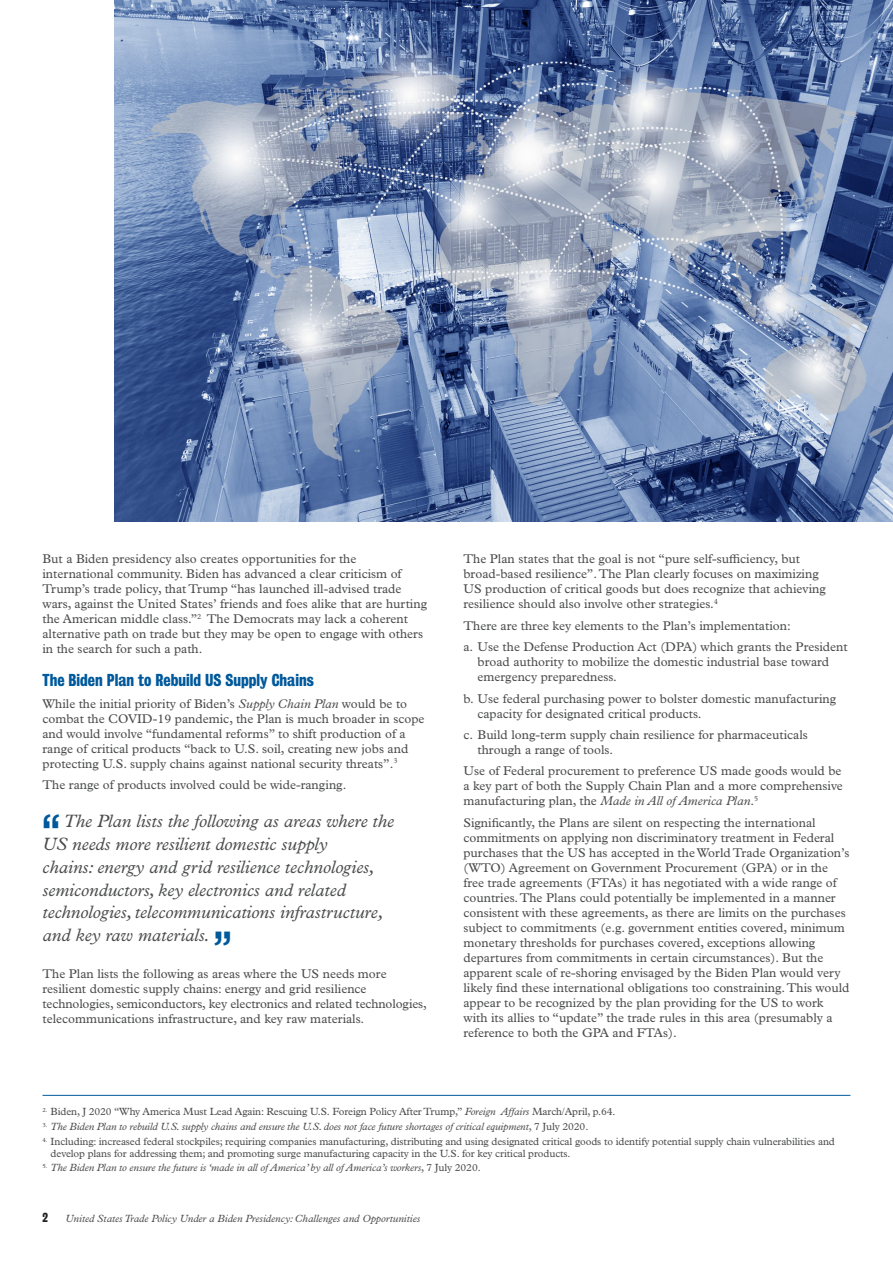
<style>
.page{position:relative;width:893px;height:1263px;background:#fff}
.page>*{position:absolute;margin:0;border:0;box-sizing:border-box;transform-origin:0 0}
.Body_Text{font:700 40.8px "Bureau Grot Condensed";color:#00599b}
.Body_Text-2{font:italic 18px/23px "Plantin MT Std";color:#4b4c4d}
.t1{font:700 15.75px "Bureau Grot Condensed";color:#00599b}
.Body_Text-3{font:12.75px/15px "Plantin MT Std";color:#4b4c4d}
.t2{font:700 12px "Bureau Grot Condensed";color:#231f20}
.Footnotes{font:10.5px/11.7px "Plantin MT Std";letter-spacing:-.01em;color:#4b4c4d}
.Footnotes-2{font:italic 10.5px "Plantin MT Std";letter-spacing:-.01em;color:#4b4c4d}
.s1{font-style:italic}
.s2{font-style:normal}
</style>
<div class="page">
<hr style="left:43px;top:1095px;width:807px;height:1px;background:#00599b">
<img style="left:115px;top:0;width:778px;height:521px">
<p class="Body_Text-3" style="left:43px;top:552px;width:386px">But a Biden presidency also creates opportunities for the international community. Biden has advanced a clear criticism of Trump’s trade policy, that Trump “has launched ill-advised trade wars, against the United States’ friends and foes alike that are hurting the American middle class.”<sup>2</sup> The Democrats may lack a coherent alternative path on trade but they may be open to engage with others in the search for such a path.</p>
<h2 class="t1" style="left:43px;top:671px;width:273px">The Biden Plan to Rebuild US Supply Chains</h2>
<p class="Body_Text-3" style="left:43px;top:696px;width:383px">While the initial priority of Biden’s <span class="s1">Supply Chain Plan</span> would be to combat the COVID-19 pandemic, the Plan is much broader in scope and would involve “fundamental reforms” to shift production of a range of critical products “back to U.S. soil, creating new jobs and protecting U.S. supply chains against national security threats”.<sup>3</sup></p>
<p class="Body_Text-3" style="left:43px;top:777px;width:305px">The range of products involved could be wide-ranging.</p>
<p class="Body_Text" style="left:43px;top:807px;width:19px">“</p>
<p class="Body_Text-2" style="left:43px;top:809px;width:353px;text-indent:21px">The Plan lists the following as areas where the US needs more resilient domestic supply<br>chains: energy and grid resilience technologies, semiconductors, key electronics and related technologies, telecommunications infrastructure, and key raw materials.</p>
<p class="Body_Text" style="left:214px;top:923px;width:19px">”</p>
<p class="Body_Text-3" style="left:43px;top:966px;width:386px">The Plan lists the following as areas where the US needs more resilient domestic supply chains: energy and grid resilience technologies, semiconductors, key electronics and related technologies, telecommunications infrastructure, and key raw materials.</p>
<p class="Body_Text-3" style="left:463px;top:552px;width:364px">The Plan states that the goal is not “pure self-sufficiency, but broad-based resilience”. The Plan clearly focuses on maximizing US production of critical goods but does recognize that achieving resilience should also involve other strategies.<sup>4</sup></p>
<p class="Body_Text-3" style="left:463px;top:618px;width:329px">There are three key elements to the Plan’s implementation:</p>
<p class="Body_Text-3" style="left:478px;top:639px;width:372px;text-indent:-14px">a. Use the Defense Production Act (DPA) which grants the President broad authority to mobilize the domestic industrial base toward emergency preparedness.</p>
<p class="Body_Text-3" style="left:478px;top:691px;width:360px;text-indent:-14px">b. Use federal purchasing power to bolster domestic manufacturing capacity for designated critical products.</p>
<p class="Body_Text-3" style="left:478px;top:727px;width:332px;text-indent:-14px">c. Build long-term supply chain resilience for pharmaceuticals through a range of tools.</p>
<p class="Body_Text-3" style="left:463px;top:764px;width:381px;text-align:justify">Use of Federal procurement to preference US made goods would be a key part of both the Supply Chain Plan and a more comprehensive manufacturing plan, the <span class="s1">Made in All of America Plan</span>.<sup>5</sup></p>
<p class="Body_Text-3" style="left:463px;top:815px;width:387px">Significantly, the Plans are silent on respecting the international commitments on applying non discriminatory treatment in Federal purchases that the US has accepted in the World Trade Organization’s (WTO) Agreement on Government Procurement (GPA) or in the free trade agreements (FTAs) it has negotiated with a wide range of countries. The Plans could potentially be implemented in a manner consistent with these agreements, as there are limits on the purchases subject to commitments (e.g. government entities covered, minimum monetary thresholds for purchases covered, exceptions allowing departures from commitments in certain circumstances). But the apparent scale of re-shoring envisaged by the Biden Plan would very likely find these international obligations too constraining. This would appear to be recognized by the plan providing for the US to work with its allies to “update” the trade rules in this area (presumably a reference to both the GPA and FTAs).</p>
<p class="Footnotes" style="left:43px;top:1106px;width:575px"><sup>2.</sup> Biden, J 2020 “Why America Must Lead Again: Rescuing U.S. Foreign Policy After Trump,” <span class="s1">Foreign Affairs</span> March/April, p.64.</p>
<p class="Footnotes-2" style="left:43px;top:1120px;width:547px"><sup>3.</sup> The Biden Plan to rebuild U.S. supply chains and ensure the U.S. does not face future shortages of critical equipment<span class="s2">, 7 July 2020.</span></p>
<p class="Footnotes" style="left:51px;top:1136px;width:786px;text-indent:-8px"><sup>4.</sup> Including: increased federal stockpiles; requiring companies manufacturing, distributing and using designated critical goods to identify potential supply chain vulnerabilities and develop plans for addressing them; and promoting surge manufacturing capacity in the U.S. for key critical products.</p>
<p class="Footnotes-2" style="left:43px;top:1162px;width:440px"><sup>5.</sup> The Biden Plan to ensure the future is ‘made in all of America’ by all of America’s workers<span class="s2">, 7 July 2020.</span></p>
<p class="t2" style="left:43px;top:1210px;width:7px">2</p>
<p class="Footnotes-2" style="left:65px;top:1212px;width:356px">United States Trade Policy Under a Biden Presidency: Challenges and Opportunities</p>
</div>
